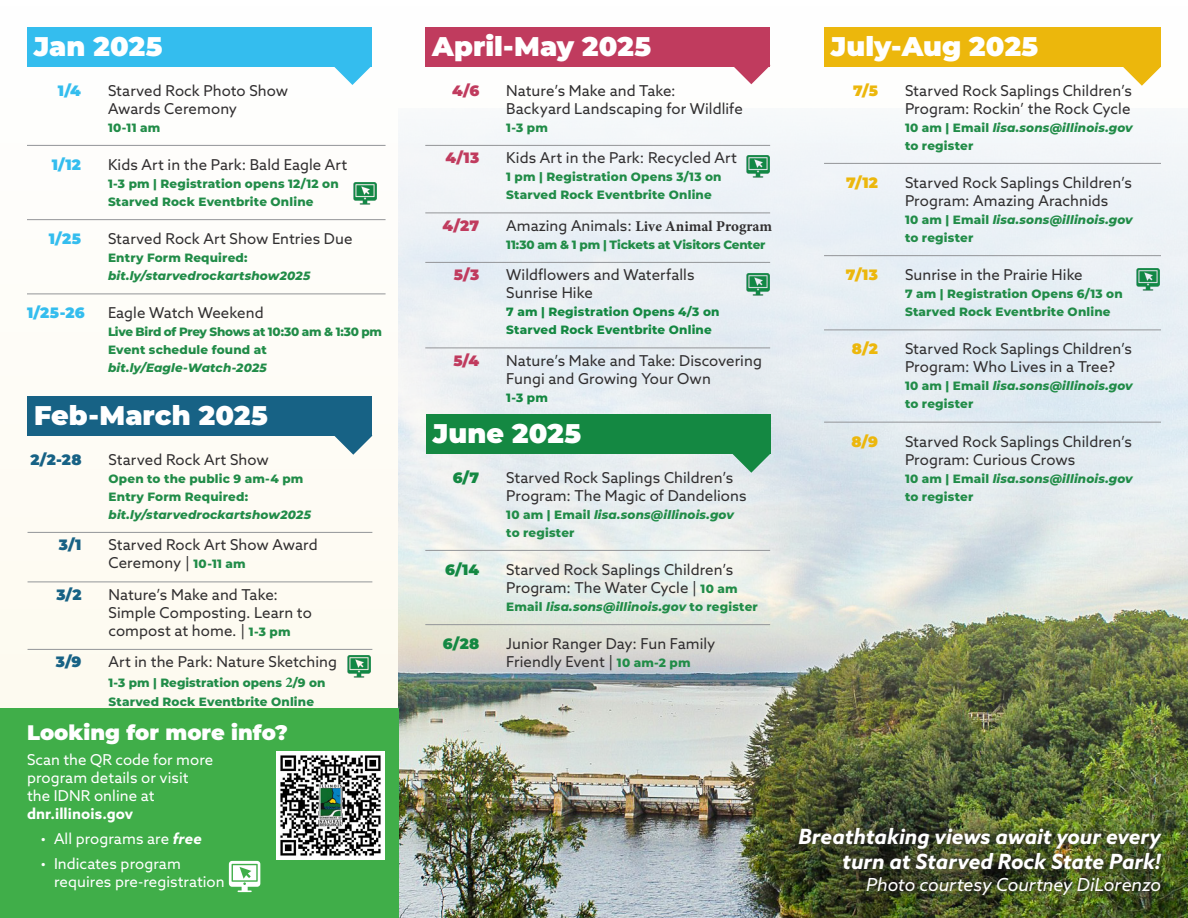
<style>
.page{position:relative;width:1188px;height:918px;background:#fefdf9}
.page>*{position:absolute;margin:0;border:0;box-sizing:border-box;transform-origin:0 0}
.t1{font:900 27px "Montserrat";letter-spacing:.005em;color:#fff}
.t2{font:italic 700 21px/25.2px "Azo Sans";color:#fff;text-align:right}
.t3{font:900 21px "Montserrat";color:#fff}
.t4{font:italic 18px "Azo Sans";letter-spacing:-.005em;color:#fff}
.t5{font:15px/18px "Azo Sans";letter-spacing:.005em;color:#312f30}
.t6{font:15px/18px "Azo Sans";letter-spacing:.005em;color:#fff}
.t7{font:700 15px "Minion Pro";letter-spacing:.005em;color:#312f30}
.t8{font:900 15px "Montserrat";letter-spacing:.025em;color:#34bdee}
.t9{font:900 15px "Montserrat";color:#c03b5e}
.t10{font:900 15px "Montserrat";color:#ecb70c}
.t11{font:900 15px "Montserrat";color:#176285}
.t12{font:900 15px "Montserrat";color:#148842}
.t13{font:800 12px/18px "Montserrat";letter-spacing:.015em;color:#218c48}
.t14{font:italic 800 12px/18px "Montserrat";letter-spacing:.01em;color:#218c48}
.t15{font:800 12px/18px "Montserrat";letter-spacing:-.02em;color:#218c48}
.t16{font:800 12px/18px "Montserrat";letter-spacing:.015em;color:#148842}
.t17{font:800 12px "Montserrat";letter-spacing:-.015em;color:#218c48}
.s1{font-style:normal}
.s2{font-style:italic}
.s3{font-family:"Montserrat";font-weight:800;font-size:12px;color:#218c48}
.s4{font-family:"Minion Pro";font-weight:700;font-size:15px}
.s5{font-weight:700}
.s6{font-weight:700;font-style:italic}
.s7{font-family:"Azo Sans";font-weight:400}
</style>
<div class="page">
<img style="left:399px;top:120px;width:789px;height:798px">
<div style="left:0;top:709px;width:399px;height:209px;background:#40ae49"></div>
<div style="left:27px;top:27px;width:345px;height:40px;background:#34bdee"></div>
<hr style="left:27px;top:145px;width:359px;height:1px;background:#939598">
<hr style="left:27px;top:219px;width:359px;height:1px;background:#939598">
<hr style="left:27px;top:294px;width:359px;height:1px;background:#939598">
<img style="left:353px;top:182px;width:23px;height:23px">
<svg style="left:334px;top:67px;width:37px;height:18px"></svg>
<hr style="left:28px;top:532px;width:344px;height:1px;background:#939598">
<hr style="left:28px;top:582px;width:344px;height:1px;background:#939598">
<hr style="left:28px;top:649px;width:344px;height:1px;background:#939598">
<svg style="left:334px;top:436px;width:38px;height:19px"></svg>
<div style="left:28px;top:396px;width:344px;height:40px;background:#176285"></div>
<div style="left:426px;top:27px;width:344px;height:40px;background:#c03b5e"></div>
<hr style="left:425px;top:145px;width:345px;height:1px;background:#939598">
<hr style="left:425px;top:213px;width:345px;height:1px;background:#939598">
<hr style="left:425px;top:262px;width:345px;height:1px;background:#939598">
<hr style="left:425px;top:348px;width:345px;height:1px;background:#939598">
<svg style="left:734px;top:67px;width:35px;height:17px"></svg>
<div style="left:824px;top:27px;width:337px;height:40px;background:#ecb70c"></div>
<hr style="left:824px;top:163px;width:337px;height:1px;background:#939598">
<hr style="left:824px;top:255px;width:337px;height:1px;background:#939598">
<hr style="left:824px;top:330px;width:337px;height:1px;background:#939598">
<hr style="left:824px;top:422px;width:337px;height:1px;background:#939598">
<svg style="left:1123px;top:67px;width:38px;height:19px"></svg>
<img style="left:277px;top:752px;width:108px;height:108px">
<svg style="left:229px;top:861px;width:31px;height:31px"></svg>
<img style="left:792px;top:821px;width:376px;height:81px">
<img style="left:347px;top:655px;width:23px;height:23px">
<img style="left:746px;top:153px;width:23px;height:26px">
<img style="left:1137px;top:266px;width:23px;height:26px">
<img style="left:746px;top:271px;width:23px;height:26px">
<div style="left:426px;top:414px;width:344px;height:40px;background:#148842"></div>
<svg style="left:732px;top:454px;width:38px;height:19px"></svg>
<hr style="left:425px;top:550px;width:345px;height:1px;background:#939598">
<hr style="left:425px;top:624px;width:345px;height:1px;background:#939598">
<hr style="left:425px;top:681px;width:345px;height:1px;background:#939598">
<p class="t1" style="left:34px;top:26px;width:130px">Jan 2025</p>
<p class="t8" style="left:58px;top:79px;width:25px">1/4</p>
<p class="t5" style="left:108px;top:81px;width:182px">Starved Rock Photo Show<br>Awards Ceremony</p>
<p class="t13" style="left:108px;top:118px;width:54px">10-11 am</p>
<p class="t8" style="left:52px;top:153px;width:31px">1/12</p>
<p class="t5" style="left:108px;top:155px;width:241px">Kids Art in the Park: Bald Eagle Art</p>
<p class="t13" style="left:108px;top:174px;width:232px">1-3 pm | Registration opens 12/12 on<br>Starved Rock Eventbrite Online</p>
<p class="t8" style="left:49px;top:227px;width:34px">1/25</p>
<p class="t5" style="left:108px;top:229px;width:246px">Starved Rock Art Show Entries Due</p>
<p class="t14" style="left:108px;top:248px;width:204px"><span class="s1">Entry Form Required: </span>bit.ly/starvedrockartshow2025</p>
<p class="t8" style="left:27px;top:302px;width:59px">1/25-26</p>
<p class="t5" style="left:108px;top:304px;width:157px">Eagle Watch Weekend</p>
<p class="t15" style="left:108px;top:322px;width:276px">Live Bird of Prey Shows at 10:30 am &amp; 1:30 pm<br>Event schedule found at <span class="s2">bit.ly/Eagle-Watch-2025</span></p>
<p class="t1" style="left:34px;top:395px;width:235px">Feb-March 2025</p>
<p class="t11" style="left:30px;top:448px;width:53px">2/2-28</p>
<p class="t5" style="left:109px;top:450px;width:162px">Starved Rock Art Show</p>
<p class="t13" style="left:109px;top:469px;width:204px">Open to the public 9 am-4 pm<br>Entry Form Required: <span class="s2">bit.ly/starvedrockartshow2025</span></p>
<p class="t11" style="left:59px;top:533px;width:24px">3/1</p>
<p class="t5" style="left:109px;top:535px;width:211px">Starved Rock Art Show Award<br>Ceremony | <span class="s3">10-11 am</span></p>
<p class="t11" style="left:56px;top:583px;width:27px">3/2</p>
<p class="t5" style="left:109px;top:585px;width:205px">Nature’s Make and Take:<br>Simple Composting. Learn to compost at home. | <span class="s3">1-3 pm</span></p>
<p class="t11" style="left:56px;top:650px;width:27px">3/9</p>
<p class="t5" style="left:109px;top:652px;width:230px">Art in the Park: Nature Sketching</p>
<p class="t13" style="left:109px;top:672px;width:218px;line-height:19.4px">1-3 pm | Registration opens <span class="s4">2</span>/9 on<br>Starved Rock Eventbrite Online</p>
<p class="t3" style="left:27px;top:717px;width:262px">Looking for more info?</p>
<p class="t6" style="left:27px;top:751px;width:188px">Scan the QR code for more program details or visit the IDNR online at <span class="s5">dnr.illinois.gov</span></p>
<p class="t6" style="left:40px;top:829px;width:163px">• All programs are <span class="s6">free</span></p>
<p class="t6" style="left:54px;top:854px;width:172px;text-indent:-14px">• Indicates program requires pre-registration</p>
<p class="t1" style="left:432px;top:26px;width:220px">April-May 2025</p>
<p class="t9" style="left:452px;top:79px;width:29px">4/6</p>
<p class="t5" style="left:506px;top:81px;width:238px">Nature’s Make and Take:<br>Backyard Landscaping for Wildlife</p>
<p class="t13" style="left:506px;top:118px;width:43px">1-3 pm</p>
<p class="t9" style="left:445px;top:146px;width:35px">4/13</p>
<p class="t5" style="left:506px;top:148px;width:232px">Kids Art in the Park: Recycled Art</p>
<p class="t13" style="left:506px;top:167px;width:217px">1 pm | Registration Opens 3/13 on<br>Starved Rock Eventbrite Online</p>
<p class="t9" style="left:442px;top:214px;width:38px">4/27</p>
<p class="t7" style="left:506px;top:215px;width:267px"><span class="s7">Amazing Animals:</span> Live Animal Program</p>
<p class="t17" style="left:506px;top:235px;width:261px">11:30 am &amp; 1 pm | Tickets at Visitors Center</p>
<p class="t9" style="left:454px;top:263px;width:27px">5/3</p>
<p class="t5" style="left:506px;top:265px;width:190px">Wildflowers and Waterfalls<br>Sunrise Hike</p>
<p class="t16" style="left:506px;top:302px;width:215px">7 am | Registration Opens 4/3 on<br>Starved Rock Eventbrite Online</p>
<p class="t9" style="left:453px;top:349px;width:27px">5/4</p>
<p class="t5" style="left:506px;top:351px;width:257px">Nature’s Make and Take: Discovering<br>Fungi and Growing Your Own</p>
<p class="t16" style="left:506px;top:388px;width:43px">1-3 pm</p>
<p class="t1" style="left:433px;top:413px;width:150px">June 2025</p>
<p class="t12" style="left:453px;top:466px;width:28px">6/7</p>
<p class="t5" style="left:506px;top:468px;width:242px">Starved Rock Saplings Children’s<br>Program: The Magic of Dandelions</p>
<p class="t14" style="left:506px;top:505px;width:229px"><span class="s1">10 am | Email</span> lisa.sons@illinois.gov <span class="s1">to register</span></p>
<p class="t12" style="left:445px;top:558px;width:36px">6/14</p>
<p class="t5" style="left:506px;top:560px;width:233px">Starved Rock Saplings Children’s<br>Program: The Water Cycle | <span class="s3">10 am</span></p>
<p class="t14" style="left:506px;top:597px;width:253px"><span class="s1">Email</span> lisa.sons@illinois.gov <span class="s1">to register</span></p>
<p class="t12" style="left:443px;top:632px;width:38px">6/28</p>
<p class="t5" style="left:506px;top:634px;width:211px">Junior Ranger Day: Fun Family<br>Friendly Event | <span class="s3">10 am-2 pm</span></p>
<p class="t1" style="left:831px;top:26px;width:209px">July-Aug 2025</p>
<p class="t10" style="left:853px;top:79px;width:26px">7/5</p>
<p class="t5" style="left:905px;top:81px;width:229px">Starved Rock Saplings Children’s<br>Program: Rockin’ the Rock Cycle</p>
<p class="t14" style="left:905px;top:118px;width:229px"><span class="s1">10 am | Email</span> lisa.sons@illinois.gov <span class="s1">to register</span></p>
<p class="t10" style="left:846px;top:171px;width:33px">7/12</p>
<p class="t5" style="left:905px;top:173px;width:229px">Starved Rock Saplings Children’s<br>Program: Amazing Arachnids</p>
<p class="t14" style="left:905px;top:210px;width:229px"><span class="s1">10 am | Email</span> lisa.sons@illinois.gov <span class="s1">to register</span></p>
<p class="t10" style="left:846px;top:263px;width:34px">7/13</p>
<p class="t5" style="left:905px;top:265px;width:179px">Sunrise in the Prairie Hike</p>
<p class="t13" style="left:905px;top:284px;width:219px">7 am | Registration Opens 6/13 on<br>Starved Rock Eventbrite Online</p>
<p class="t10" style="left:852px;top:338px;width:28px">8/2</p>
<p class="t5" style="left:905px;top:340px;width:229px">Starved Rock Saplings Children’s<br>Program: Who Lives in a Tree?</p>
<p class="t14" style="left:905px;top:376px;width:229px"><span class="s1">10 am | Email</span> lisa.sons@illinois.gov <span class="s1">to register</span></p>
<p class="t10" style="left:851px;top:430px;width:28px">8/9</p>
<p class="t5" style="left:905px;top:432px;width:229px">Starved Rock Saplings Children’s<br>Program: Curious Crows</p>
<p class="t14" style="left:905px;top:469px;width:229px"><span class="s1">10 am | Email</span> lisa.sons@illinois.gov <span class="s1">to register</span></p>
<p class="t2" style="left:798px;top:824px;width:364px">Breathtaking views await your every turn at Starved Rock State Park!</p>
<p class="t4" style="left:866px;top:873px;width:296px">Photo courtesy Courtney DiLorenzo</p>
</div>
